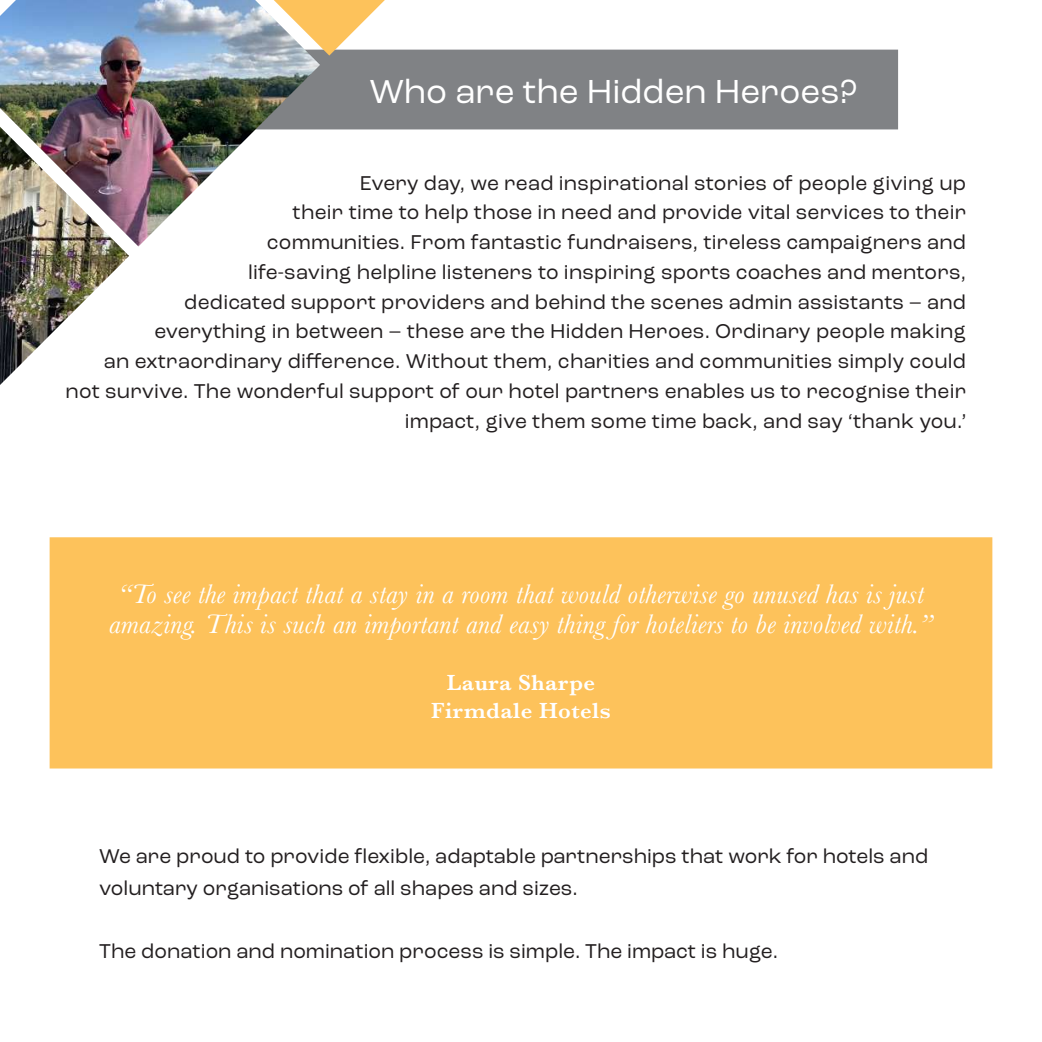
<style>
.page{position:relative;width:1042px;height:1042px;background:#fff}
.page>*{position:absolute;margin:0;border:0;box-sizing:border-box;transform-origin:0 0}
.t1{font:35px "Roc Grotesk";color:#fff}
.t2{font:italic 28px/29.8px "Baskerville";letter-spacing:.01em;color:#fff;text-align:center}
.t3{font:600 22.75px/28px "Baskerville";letter-spacing:.02em;color:#fff;text-align:center}
.t4{font:21px/29.8px "Roc Grotesk";letter-spacing:.01em;color:#231f20;text-align:right}
</style>
<div class="page">
<div style="left:233px;top:50px;width:665px;height:79px;background:#808285"></div>
<img style="left:0;top:0;width:320px;height:246px">
<svg style="left:216px;top:0;width:226px;height:57px"></svg>
<div style="left:50px;top:537px;width:942px;height:231px;background:#fdc25b;border:2px solid #fdc25b"></div>
<img style="left:0;top:127px;width:129px;height:258px">
<h1 class="t1" style="left:370px;top:70px;width:489px">Who are the Hidden Heroes?</h1>
<p class="t4" style="left:66px;top:168px;width:902px">Every day, we read inspirational stories of people giving up<br>their time to help those in need and provide vital services to their<br>communities. From fantastic fundraisers, tireless campaigners and<br>life-saving helpline listeners to inspiring sports coaches and mentors,<br>dedicated support providers and behind the scenes admin assistants – and<br>everything in between – these are the Hidden Heroes. Ordinary people making<br>an extraordinary difference. Without them, charities and communities simply could not survive. The wonderful support of our hotel partners enables us to recognise their impact, give them some time back, and say ‘thank you.’</p>
<h2 class="t2" style="left:109px;top:579px;width:825px">“To see the impact that a stay in a room that would otherwise go unused has is just amazing. This is such an important and easy thing for hoteliers to be involved with.”</h2>
<p class="t3" style="left:431px;top:669px;width:181px">Laura Sharpe<br>Firmdale Hotels</p>
<p class="t4" style="left:99px;top:840px;width:830px;line-height:31.5px;text-align:left">We are proud to provide flexible, adaptable partnerships that work for hotels and voluntary organisations of all shapes and sizes.</p>
<p class="t4" style="left:99px;top:936px;width:680px">The donation and nomination process is simple. The impact is huge.</p>
</div>
